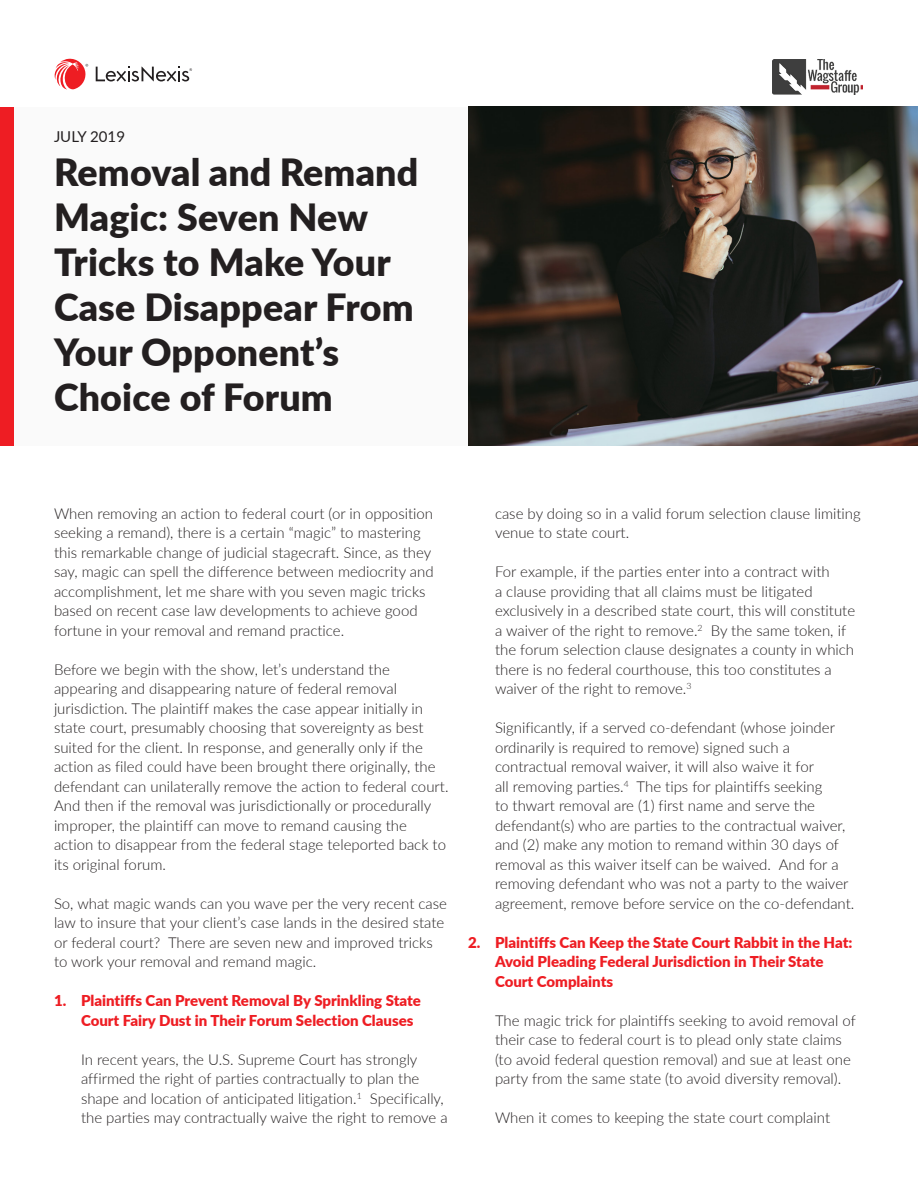
<style>
.page{position:relative;width:918px;height:1188px;background:#fff}
.page>*{position:absolute;margin:0;border:0;box-sizing:border-box;transform-origin:0 0}
.t1{font:900 37.5px/45px "Lato";letter-spacing:.005em;color:#231f20}
.t2{font:300 15px/19.5px "Lato";color:#231f20}
.t3{font:900 15px/19.5px "Lato";color:#ee1d23}
.t4{font:15px "Lato";color:#231f20}
</style>
<div class="page">
<div style="left:12px;top:107px;width:456px;height:339px;background:#fafafa"></div>
<div style="left:0;top:107px;width:14px;height:339px;background:#ee1d23"></div>
<img style="left:468px;top:107px;width:450px;height:339px">
<img style="left:772px;top:59px;width:90px;height:35px">
<svg style="left:96px;top:67px;width:96px;height:15px"></svg>
<svg style="left:54px;top:58px;width:34px;height:32px"></svg>
<p class="t4" style="left:54px;top:126px;width:73px">JULY 2019</p>
<p class="t1" style="left:54px;top:148px;width:366px">Removal and Remand<br>Magic: Seven New<br>Tricks to Make Your<br>Case Disappear From<br>Your Opponent’s<br>Choice of Forum</p>
<p class="t2" style="left:54px;top:503px;width:381px">When removing an action to federal court (or in opposition seeking a remand), there is a certain “magic” to mastering this remarkable change of judicial stagecraft. Since, as they say, magic can spell the difference between mediocrity and accomplishment, let me share with you seven magic tricks based on recent case law developments to achieve good fortune in your removal and remand practice.</p>
<p class="t2" style="left:54px;top:659px;width:396px">Before we begin with the show, let’s understand the appearing and disappearing nature of federal removal jurisdiction. The plaintiff makes the case appear initially in state court, presumably choosing that sovereignty as best suited for the client. In response, and generally only if the action as filed could have been brought there originally, the defendant can unilaterally remove the action to federal court.<br>And then if the removal was jurisdictionally or procedurally improper, the plaintiff can move to remand causing the action to disappear from the federal stage teleported back to its original forum.</p>
<p class="t2" style="left:54px;top:893px;width:395px">So, what magic wands can you wave per the very recent case law to insure that your client’s case lands in the desired state or federal court? There are seven new and improved tricks to work your removal and remand magic.</p>
<p class="t3" style="left:81px;top:990px;width:341px;text-indent:-27px">1. Plaintiffs Can Prevent Removal By Sprinkling State<br>Court Fairy Dust in Their Forum Selection Clauses</p>
<p class="t2" style="left:81px;top:1049px;width:368px">In recent years, the U.S. Supreme Court has strongly affirmed the right of parties contractually to plan the shape and location of anticipated litigation.<sup>1</sup> Specifically, the parties may contractually waive the right to remove a</p>
<p class="t2" style="left:495px;top:503px;width:367px">case by doing so in a valid forum selection clause limiting venue to state court.</p>
<p class="t2" style="left:495px;top:561px;width:362px">For example, if the parties enter into a contract with<br>a clause providing that all claims must be litigated exclusively in a described state court, this will constitute a waiver of the right to remove.<sup>2</sup> By the same token, if the forum selection clause designates a county in which there is no federal courthouse, this too constitutes a waiver of the right to remove.<sup>3</sup></p>
<p class="t2" style="left:495px;top:717px;width:361px">Significantly, if a served co-defendant (whose joinder ordinarily is required to remove) signed such a contractual removal waiver, it will also waive it for<br>all removing parties.<sup>4</sup> The tips for plaintiffs seeking<br>to thwart removal are (1) first name and serve the defendant(s) who are parties to the contractual waiver, and (2) make any motion to remand within 30 days of removal as this waiver itself can be waived. And for a removing defendant who was not a party to the waiver agreement, remove before service on the co-defendant.</p>
<p class="t3" style="left:495px;top:932px;width:359px;text-indent:-27px">2. Plaintiffs Can Keep the State Court Rabbit in the Hat:<br>Avoid Pleading Federal Jurisdiction in Their State<br>Court Complaints</p>
<p class="t2" style="left:495px;top:1010px;width:362px">The magic trick for plaintiffs seeking to avoid removal of their case to federal court is to plead only state claims (to avoid federal question removal) and sue at least one party from the same state (to avoid diversity removal).</p>
<p class="t2" style="left:495px;top:1107px;width:337px">When it comes to keeping the state court complaint</p>
</div>
